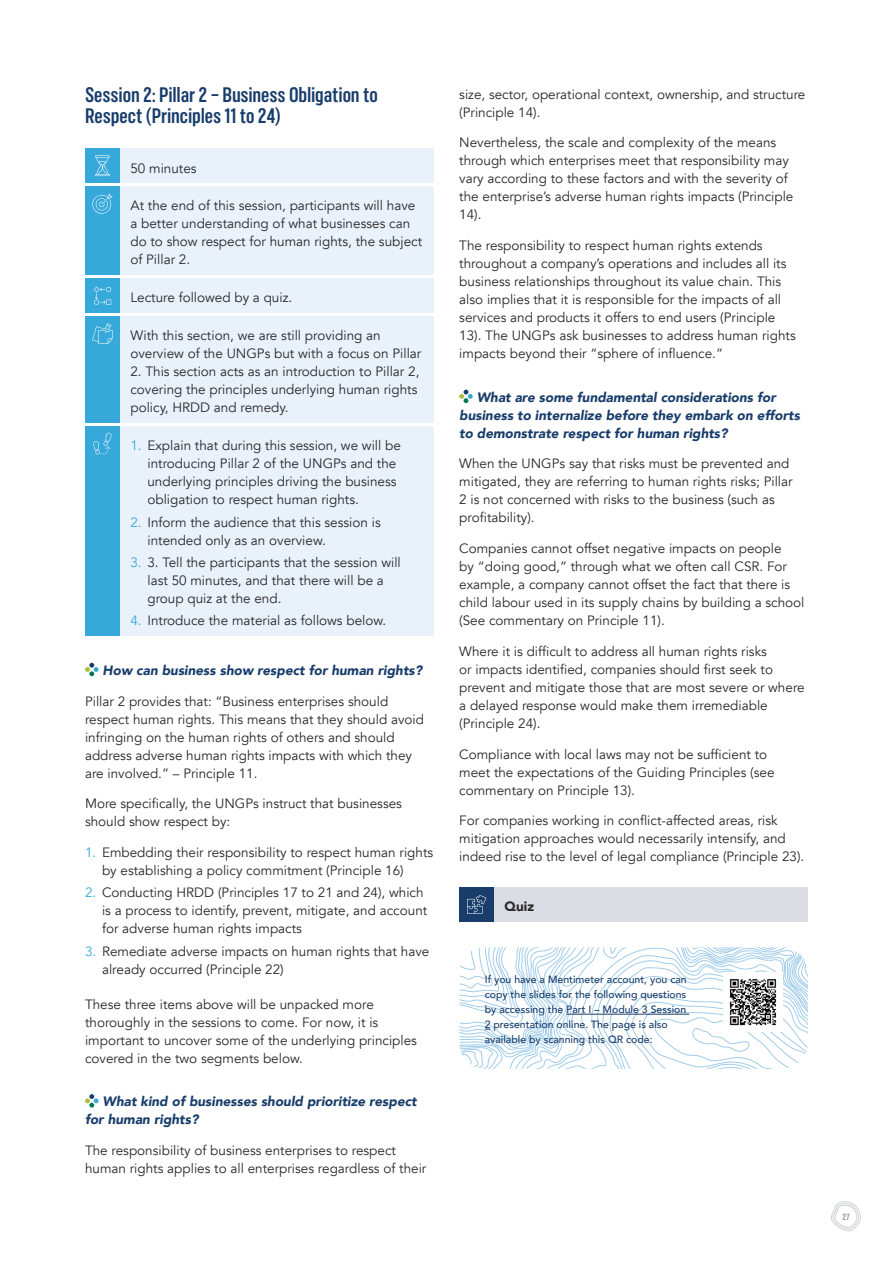
<style>
.page{position:relative;width:893px;height:1263px;background:#fff}
.page>*{position:absolute;margin:0;border:0;box-sizing:border-box;transform-origin:0 0}
.t1{font:700 21px/21px "Marsden Cm Semi";letter-spacing:-.005em;color:#183d6b}
.t2{font:13.5px/18px "Avenir";color:#292829}
.t3{font:italic 900 13.5px/18px "Avenir";color:#183d6b}
.t4{font:900 13.5px "Avenir";color:#292829}
.t5{font:500 10.5px/15px "Avenir";color:#183d6b}
.t6{font:700 9px "Marsden Cm Semi";color:#939598}
.s1{color:#37a8da}
</style>
<div class="page">
<div style="left:120px;top:148px;width:314px;height:35px;background:#e9f1fa"></div>
<div style="left:85px;top:148px;width:35px;height:35px;background:#37a8da"></div>
<svg style="left:95px;top:155px;width:15px;height:21px"></svg>
<div style="left:120px;top:186px;width:314px;height:89px;background:#e9f1fa"></div>
<div style="left:85px;top:186px;width:35px;height:89px;background:#37a8da"></div>
<svg style="left:92px;top:194px;width:21px;height:20px"></svg>
<div style="left:85px;top:278px;width:35px;height:35px;background:#37a8da"></div>
<svg style="left:94px;top:287px;width:17px;height:18px"></svg>
<div style="left:120px;top:278px;width:314px;height:35px;background:#e9f1fa"></div>
<div style="left:120px;top:316px;width:314px;height:107px;background:#e9f1fa"></div>
<div style="left:85px;top:316px;width:35px;height:107px;background:#37a8da"></div>
<svg style="left:92px;top:323px;width:21px;height:21px"></svg>
<div style="left:120px;top:426px;width:314px;height:210px;background:#e9f1fa"></div>
<div style="left:85px;top:426px;width:35px;height:210px;background:#37a8da"></div>
<svg style="left:93px;top:433px;width:18px;height:22px"></svg>
<svg style="left:85px;top:663px;width:14px;height:13px"></svg>
<svg style="left:85px;top:1094px;width:14px;height:13px"></svg>
<svg style="left:459px;top:390px;width:14px;height:13px"></svg>
<svg style="left:459px;top:947px;width:349px;height:122px"></svg>
<img style="left:724px;top:973px;width:58px;height:58px">
<div style="left:494px;top:887px;width:314px;height:35px;background:#dcdce4"></div>
<div style="left:459px;top:887px;width:35px;height:35px;background:#183d6b"></div>
<svg style="left:467px;top:895px;width:19px;height:19px"></svg>
<svg style="left:831px;top:1201px;width:30px;height:31px"></svg>
<h1 class="t1" style="left:85px;top:85px;width:294px">Session 2: Pillar 2 – Business Obligation to<br>Respect (Principles 11 to 24)</h1>
<p class="t2" style="left:130px;top:159px;width:68px">50 minutes</p>
<p class="t2" style="left:130px;top:197px;width:293px">At the end of this session, participants will have a better understanding of what businesses can do to show respect for human rights, the subject of Pillar 2.</p>
<p class="t2" style="left:130px;top:289px;width:163px">Lecture followed by a quiz.</p>
<p class="t2" style="left:130px;top:327px;width:292px">With this section, we are still providing an overview of the UNGPs but with a focus on Pillar</p>
<p class="t2" style="left:130px;top:363px;width:290px">2. This section acts as an introduction to Pillar 2, covering the principles underlying human rights policy, HRDD and remedy.</p>
<p class="t2" style="left:147px;top:437px;width:255px;text-indent:-17px"><span class="s1">1.</span> Explain that during this session, we will be introducing Pillar 2 of the UNGPs and the underlying principles driving the business obligation to respect human rights.</p>
<p class="t2" style="left:147px;top:513px;width:235px;text-indent:-17px"><span class="s1">2.</span> Inform the audience that this session is intended only as an overview.</p>
<p class="t2" style="left:147px;top:553px;width:255px;text-indent:-17px"><span class="s1">3.</span> 3. Tell the participants that the session will last 50 minutes, and that there will be a group quiz at the end.</p>
<p class="t2" style="left:130px;top:612px;width:257px"><span class="s1">4.</span> Introduce the material as follows below.</p>
<p class="t3" style="left:103px;top:661px;width:321px">How can business show respect for human rights?</p>
<p class="t2" style="left:85px;top:692px;width:341px">Pillar 2 provides that: “Business enterprises should respect human rights. This means that they should avoid infringing on the human rights of others and should address adverse human rights impacts with which they are involved.” – Principle 11.</p>
<p class="t2" style="left:85px;top:795px;width:319px">More specifically, the UNGPs instruct that businesses should show respect by:</p>
<p class="t2" style="left:102px;top:844px;width:333px;text-indent:-17px"><span class="s1">1.</span> Embedding their responsibility to respect human rights by establishing a policy commitment (Principle 16)</p>
<p class="t2" style="left:102px;top:884px;width:327px;text-indent:-17px"><span class="s1">2.</span> Conducting HRDD (Principles 17 to 21 and 24), which is a process to identify, prevent, mitigate, and account for adverse human rights impacts</p>
<p class="t2" style="left:102px;top:942px;width:329px;text-indent:-17px"><span class="s1">3.</span> Remediate adverse impacts on human rights that have already occurred (Principle 22)</p>
<p class="t2" style="left:85px;top:995px;width:333px">These three items above will be unpacked more thoroughly in the sessions to come. For now, it is important to uncover some of the underlying principles covered in the two segments below.</p>
<p class="t3" style="left:85px;top:1092px;width:333px;text-indent:17px">What kind of businesses should prioritize respect for human rights?</p>
<p class="t2" style="left:85px;top:1141px;width:343px">The responsibility of business enterprises to respect human rights applies to all enterprises regardless of their</p>
<p class="t2" style="left:459px;top:85px;width:348px">size, sector, operational context, ownership, and structure (Principle 14).</p>
<p class="t2" style="left:459px;top:134px;width:336px">Nevertheless, the scale and complexity of the means through which enterprises meet that responsibility may vary according to these factors and with the severity of the enterprise’s adverse human rights impacts (Principle 14).</p>
<p class="t2" style="left:459px;top:237px;width:338px">The responsibility to respect human rights extends throughout a company’s operations and includes all its business relationships throughout its value chain. This also implies that it is responsible for the impacts of all services and products it offers to end users (Principle 13). The UNGPs ask businesses to address human rights impacts beyond their “sphere of influence.”</p>
<p class="t3" style="left:459px;top:388px;width:342px;text-indent:17px">What are some fundamental considerations for business to internalize before they embark on efforts to demonstrate respect for human rights?</p>
<p class="t2" style="left:459px;top:455px;width:335px">When the UNGPs say that risks must be prevented and mitigated, they are referring to human rights risks; Pillar 2 is not concerned with risks to the business (such as profitability).</p>
<p class="t2" style="left:459px;top:540px;width:347px">Companies cannot offset negative impacts on people<br>by “doing good,” through what we often call CSR. For example, a company cannot offset the fact that there is child labour used in its supply chains by building a school (See commentary on Principle 11).</p>
<p class="t2" style="left:459px;top:642px;width:347px">Where it is difficult to address all human rights risks<br>or impacts identified, companies should first seek to prevent and mitigate those that are most severe or where a delayed response would make them irremediable (Principle 24).</p>
<p class="t2" style="left:459px;top:745px;width:317px">Compliance with local laws may not be sufficient to meet the expectations of the Guiding Principles (see commentary on Principle 13).</p>
<p class="t2" style="left:459px;top:812px;width:347px">For companies working in conflict-affected areas, risk mitigation approaches would necessarily intensify, and indeed rise to the level of legal compliance (Principle 23).</p>
<p class="t4" style="left:505px;top:895px;width:31px">Quiz</p>
<p class="t5" style="left:485px;top:972px;width:203px">If you have a Mentimeter account, you can copy the slides for the following questions by accessing the Part I – Module 3 Session 2 presentation online. The page is also available by scanning this QR code:</p>
<p class="t6" style="left:842px;top:1212px;width:9px">27</p>
</div>
